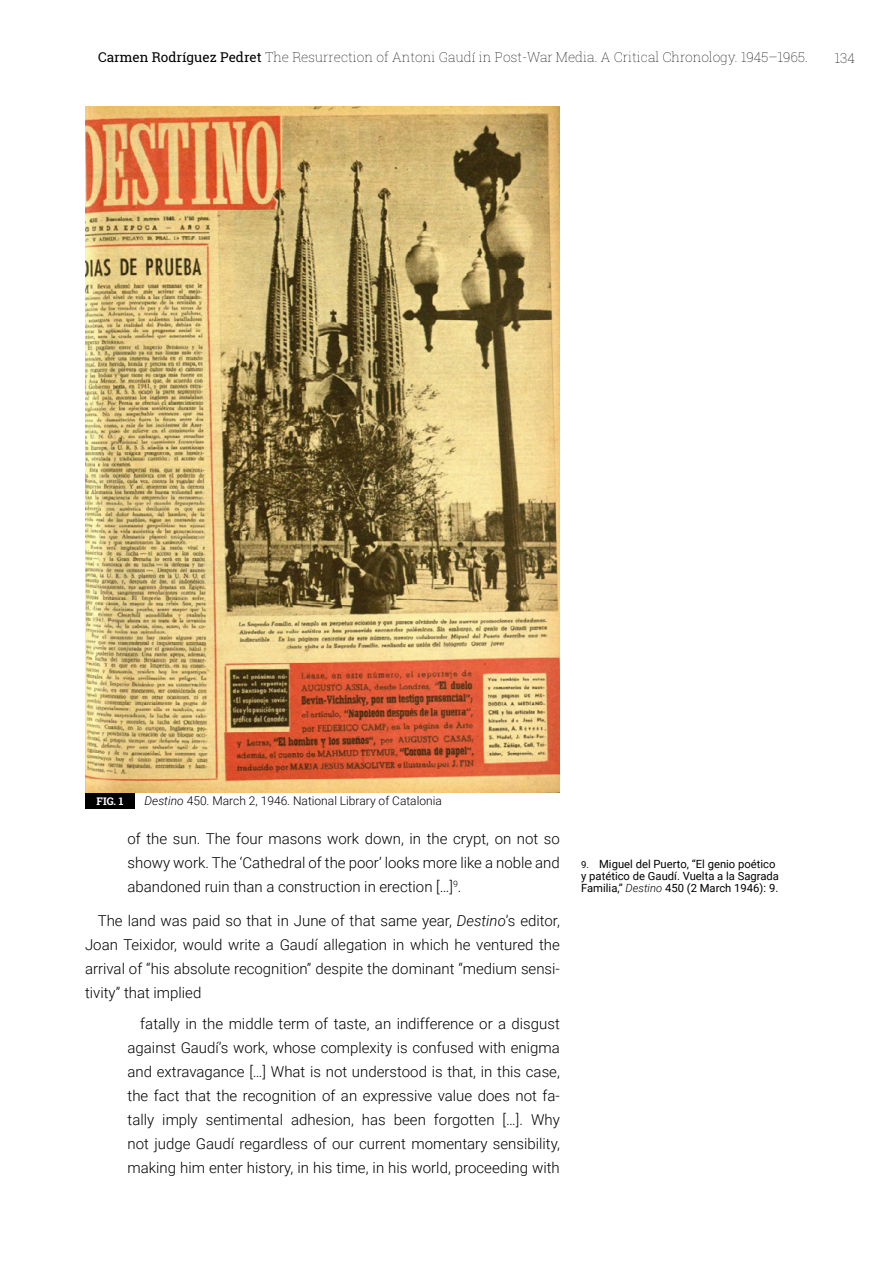
<style>
.page{position:relative;width:893px;height:1263px;background:#fff}
.page>*{position:absolute;margin:0;border:0;box-sizing:border-box;transform-origin:0 0}
.t1{font:300 15px/24px "Roboto";color:#000;text-align:justify}
.t2{font:100 13.5px "Roboto Slab";color:#000}
.t3{font:300 12px "Roboto";color:#000}
.t4{font:11.25px/12px "Roboto";color:#000}
.t5{font:700 10.5px "Roboto Slab";color:#fff}
.s1{font-weight:400}
.s2{font-style:italic}
.s3{font-size:9.6px}
.s4{font-weight:300;font-style:italic}
</style>
<div class="page">
<div style="left:85px;top:793px;width:50px;height:16px;background:#000"></div>
<img style="left:85px;top:106px;width:475px;height:687px">
<p class="t2" style="left:98px;top:47px;width:711px"><span class="s1">Carmen Rodríguez Pedret</span> The Resurrection of Antoni Gaudí in Post-War Media. A Critical Chronology. 1945–1965.</p>
<p class="t2" style="left:835px;top:49px;width:22px">134</p>
<p class="t5" style="left:97px;top:794px;width:28px">FIG. 1</p>
<p class="t3" style="left:145px;top:792px;width:299px"><span class="s2">Destino</span> 450. March 2, 1946. National Library of Catalonia</p>
<p class="t1" style="left:128px;top:826px;width:434px">of the sun. The four masons work down, in the crypt, on not so showy work. The ‘Cathedral of the poor’ looks more like a noble and abandoned ruin than a construction in erection […]<sup>9</sup>.</p>
<p class="t1" style="left:85px;top:908px;width:476px;text-indent:13px">The land was paid so that in June of that same year, <span class="s2">Destino</span>’s editor, Joan Teixidor, would write a Gaudí allegation in which he ventured the arrival of “his absolute recognition” despite the dominant “medium sensi&shy;tivity” that implied</p>
<p class="t1" style="left:128px;top:1011px;width:434px;text-indent:13px">fatally in the middle term of taste, an indifference or a disgust against Gaudí’s work, whose complexity is confused with enigma and extravagance […] What is not understood is that, in this case, the fact that the recognition of an expressive value does not fa&shy;tally imply sentimental adhesion, has been forgotten […]. Why not judge Gaudí regardless of our current momentary sensibility, making him enter history, in his time, in his world, proceeding with</p>
<p class="t4" style="left:581px;top:858px;width:199px"><span class="s3">9.</span> Miguel del Puerto, “El genio poético y patético de Gaudí. Vuelta a la Sagrada<br>Familia,” <span class="s4">Destino</span> 450 (2 March 1946): 9.</p>
</div>
